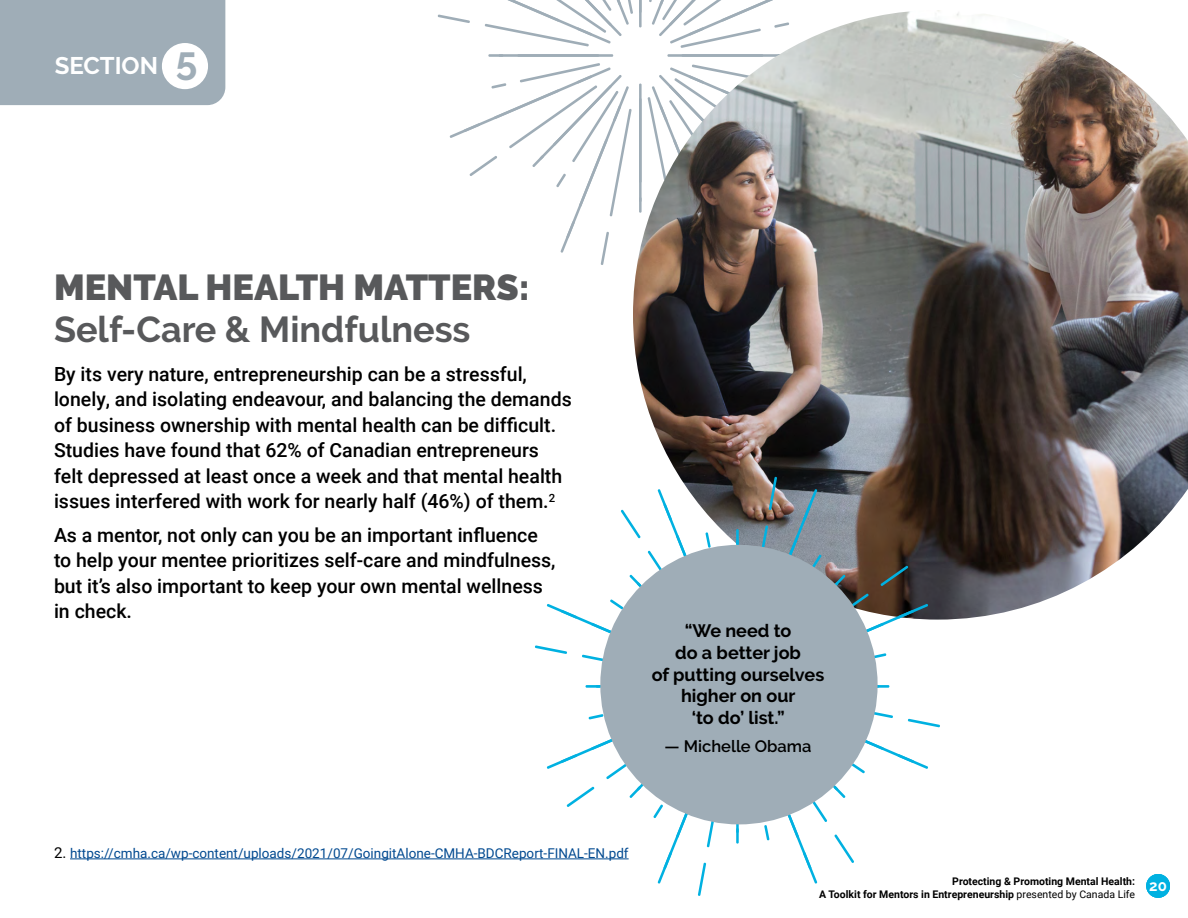
<style>
.page{position:relative;width:1188px;height:918px;background:#fff}
.page>*{position:absolute;margin:0;border:0;box-sizing:border-box;transform-origin:0 0}
.t1{font:700 36px "Raleway";color:#58595b}
.t2{font:900 36px "Raleway";color:#58595b}
.t3{font:700 24px "Raleway";color:#fff}
.t4{font:500 19.5px/25.5px "Roboto";color:#000}
.t5{font:700 18px/21.6px "Raleway";color:#000;text-align:center}
.t6{font:600 16.5px "Raleway";color:#000}
.t7{font:700 15px "Raleway";color:#fff}
.t8{font:13.5px "Roboto";color:#004990}
.t9{font:700 10.5px/12.6px "Roboto";color:#000;text-align:right}
.s1{font-size:39px;color:#9fadb7}
.s2{font-size:15px;color:#000}
.s3{font-weight:400}
</style>
<div class="page">
<div style="left:0;top:0;width:225px;height:105px;background:#9fadb7"></div>
<div style="left:162px;top:43px;width:46px;height:46px;background:#fff;border-radius:50%"></div>
<svg style="left:639px;top:0;width:3px;height:10px"></svg>
<svg style="left:437px;top:0;width:196px;height:47px"></svg>
<svg style="left:488px;top:54px;width:126px;height:3px"></svg>
<svg style="left:449px;top:63px;width:183px;height:202px"></svg>
<svg style="left:649px;top:0;width:124px;height:10px"></svg>
<img style="left:633px;top:10px;width:555px;height:610px">
<svg style="left:736px;top:529px;width:3px;height:16px"></svg>
<svg style="left:535px;top:488px;width:195px;height:176px"></svg>
<svg style="left:585px;top:685px;width:15px;height:3px"></svg>
<svg style="left:546px;top:705px;width:181px;height:191px"></svg>
<svg style="left:736px;top:824px;width:3px;height:20px"></svg>
<svg style="left:745px;top:712px;width:195px;height:172px"></svg>
<svg style="left:878px;top:685px;width:12px;height:3px"></svg>
<svg style="left:746px;top:476px;width:183px;height:182px"></svg>
<div style="left:600px;top:545px;width:278px;height:279px;background:#9fadb7;border-radius:50%"></div>
<hr style="left:70px;top:859px;width:559px;height:1px;background:#004990">
<div style="left:1146px;top:874px;width:24px;height:24px;background:#00b1e1;border-radius:50%"></div>
<p class="t3" style="left:55px;top:52px;width:144px">SECTION <span class="s1">5</span></p>
<h1 class="t2" style="left:54px;top:266px;width:477px">MENTAL HEALTH MATTERS:</h1>
<h1 class="t1" style="left:54px;top:309px;width:418px">Self-Care &amp; Mindfulness</h1>
<p class="t4" style="left:54px;top:360px;width:519px">By its very nature, entrepreneurship can be a stressful, lonely, and isolating endeavour, and balancing the demands of business ownership with mental health can be difficult.<br>Studies have found that 62% of Canadian entrepreneurs felt depressed at least once a week and that mental health issues interfered with work for nearly half (46%) of them.<sup>2</sup></p>
<p class="t4" style="left:54px;top:522px;width:503px">As a mentor, not only can you be an important influence to help your mentee prioritizes self-care and mindfulness, but it’s also important to keep your own mental wellness in check.</p>
<p class="t5" style="left:652px;top:620px;width:174px">“We need to<br>do a better job<br>of putting ourselves higher on our<br>‘to do’ list.”</p>
<p class="t6" style="left:665px;top:736px;width:148px">— Michelle Obama</p>
<p class="t8" style="left:54px;top:844px;width:576px"><span class="s2">2.</span> https://cmha.ca/wp-content/uploads/2021/07/GoingitAlone-CMHA-BDCReport-FINAL-EN.pdf</p>
<p class="t9" style="left:819px;top:875px;width:317px">Protecting &amp; Promoting Mental Health:<br>A Toolkit for Mentors in Entrepreneurship <span class="s3">presented by Canada Life</span></p>
<p class="t7" style="left:1149px;top:877px;width:19px">20</p>
</div>
